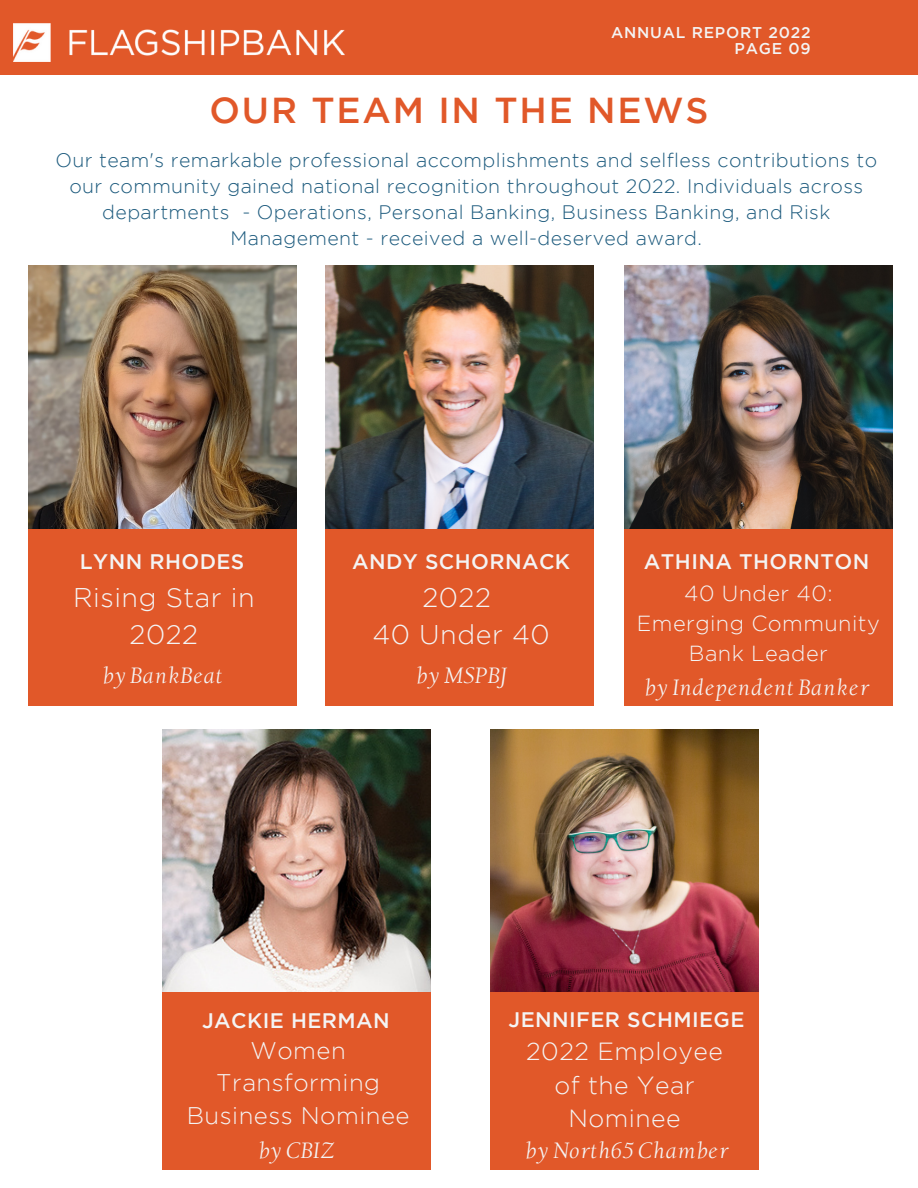
<style>
.page{position:relative;width:918px;height:1188px;background:#fff}
.page>*{position:absolute;margin:0;border:0;box-sizing:border-box;transform-origin:0 0}
.t1{font:500 36px "Gotham";letter-spacing:.05em;color:#e15829}
.t2{font:300 27px/37.2px "Gotham";letter-spacing:.02em;color:#f4f4f4;text-align:center}
.t3{font:300 24.75px/33.8px "Gotham";letter-spacing:.02em;color:#f4f4f4;text-align:center}
.t4{font:300 24px/32.7px "Gotham";letter-spacing:.02em;color:#f4f4f4;text-align:center}
.t5{font:300 21.75px/30.3px "Gotham";letter-spacing:.02em;color:#f4f4f4;text-align:center}
.t6{font:500 21px "Gotham";letter-spacing:.02em;color:#f4f4f4}
.t7{font:italic 21px "Berkeley Oldstyle";letter-spacing:.02em;color:#f4f4f4}
.t8{font:300 19.5px/25.8px "Gotham";letter-spacing:.02em;color:#1c5a7d;text-align:center}
.t9{font:500 15.6px/15.8px "Gotham";letter-spacing:.05em;color:#f4f4f4;text-align:right}
</style>
<div class="page">
<div style="left:0;top:0;width:918px;height:75px;background:#e15829"></div>
<img style="left:13px;top:23px;width:332px;height:38px">
<div style="left:625px;top:266px;width:267px;height:440px;background:#e15829"></div>
<div style="left:162px;top:730px;width:268px;height:439px;background:#e15829"></div>
<img style="left:162px;top:730px;width:268px;height:262px">
<div style="left:326px;top:266px;width:267px;height:440px;background:#e15829"></div>
<img style="left:326px;top:266px;width:267px;height:262px">
<img style="left:625px;top:266px;width:267px;height:262px">
<div style="left:28px;top:266px;width:268px;height:440px;background:#e15829"></div>
<img style="left:28px;top:266px;width:268px;height:262px">
<div style="left:491px;top:730px;width:268px;height:439px;background:#e15829"></div>
<img style="left:491px;top:730px;width:268px;height:262px">
<p class="t9" style="left:611px;top:26px;width:201px">ANNUAL REPORT 2022<br>PAGE 09</p>
<h1 class="t1" style="left:210px;top:97px;width:500px">OUR TEAM IN THE NEWS</h1>
<p class="t8" style="left:55px;top:148px;width:823px">Our team's remarkable professional accomplishments and selfless contributions to our community gained national recognition throughout 2022. Individuals across departments - Operations, Personal Banking, Business Banking, and Risk Management - received a well-deserved award.</p>
<p class="t6" style="left:80px;top:554px;width:166px">LYNN RHODES</p>
<h2 class="t2" style="left:73px;top:581px;width:183px">Rising Star in<br>2022</h2>
<p class="t7" style="left:102px;top:663px;width:122px">by BankBeat</p>
<p class="t6" style="left:352px;top:554px;width:220px">ANDY SCHORNACK</p>
<h2 class="t2" style="left:372px;top:581px;width:179px">2022<br>40 Under 40</h2>
<p class="t7" style="left:416px;top:663px;width:93px">by MSPBJ</p>
<p class="t6" style="left:644px;top:554px;width:227px">ATHINA THORNTON</p>
<p class="t5" style="left:637px;top:579px;width:244px">40 Under 40:<br>Emerging Community<br>Bank Leader</p>
<p class="t7" style="left:644px;top:675px;width:227px">by Independent Banker</p>
<p class="t6" style="left:202px;top:1013px;width:189px">JACKIE HERMAN</p>
<p class="t4" style="left:187px;top:1036px;width:224px">Women<br>Transforming<br>Business Nominee</p>
<p class="t7" style="left:258px;top:1138px;width:78px">by CBIZ</p>
<p class="t6" style="left:509px;top:1012px;width:237px">JENNIFER SCHMIEGE</p>
<p class="t3" style="left:526px;top:1036px;width:198px">2022 Employee of the Year<br>Nominee</p>
<p class="t7" style="left:525px;top:1138px;width:205px">by North65 Chamber</p>
</div>
